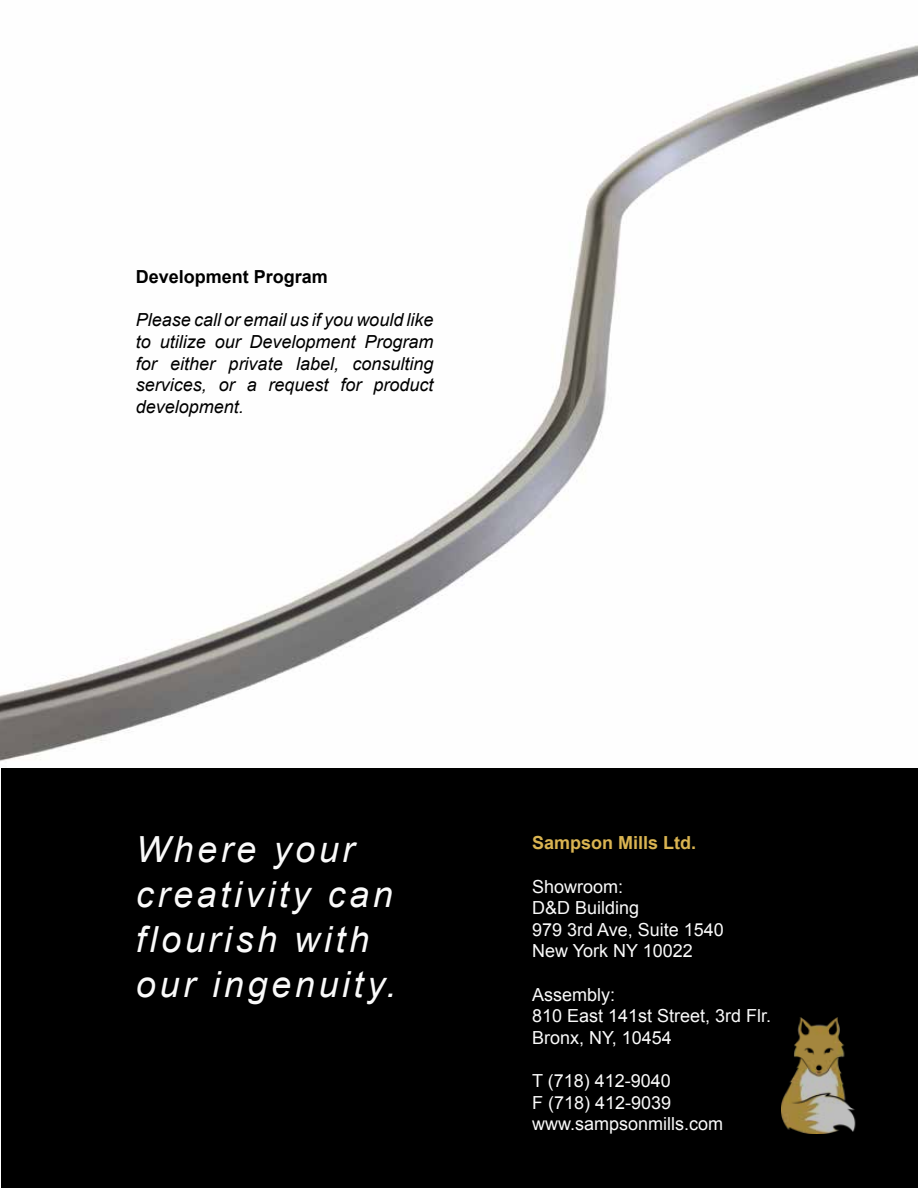
<style>
.page{position:relative;width:918px;height:1188px;background:#fff}
.page>*{position:absolute;margin:0;border:0;box-sizing:border-box;transform-origin:0 0}
.t1{font:italic 36px/45px "Arial";letter-spacing:.1em;color:#fafafa}
.t2{font:18px/21.6px "Arial";color:#fafafa}
.t3{font:italic 18px/21.6px "Arial";color:#000;text-align:justify}
.t4{font:700 18px "Arial";color:#000}
.t5{font:700 18px "Arial";color:#dab451}
</style>
<div class="page">
<div style="left:2px;top:1px;width:916px;height:1186px;background:#000"></div>
<img style="left:0;top:1px;width:918px;height:767px">
<img style="left:782px;top:1018px;width:74px;height:116px">
<p class="t4" style="left:136px;top:265px;width:194px">Development Program</p>
<p class="t3" style="left:136px;top:309px;width:299px">Please call or email us if you would like to utilize our Development Program for either private label, consulting services, or a request for product development.</p>
<h1 class="t1" style="left:136px;top:828px;width:262px">Where your creativity can flourish with our ingenuity.</h1>
<p class="t5" style="left:532px;top:831px;width:166px">Sampson Mills Ltd.</p>
<p class="t2" style="left:532px;top:876px;width:193px">Showroom:<br>D&amp;D Building<br>979 3rd Ave, Suite 1540<br>New York NY 10022</p>
<p class="t2" style="left:532px;top:984px;width:241px">Assembly:<br>810 East 141st Street, 3rd Flr.<br>Bronx, NY, 10454</p>
<p class="t2" style="left:532px;top:1070px;width:193px">T (718) 412-9040<br>F (718) 412-9039 www.sampsonmills.com</p>
</div>
